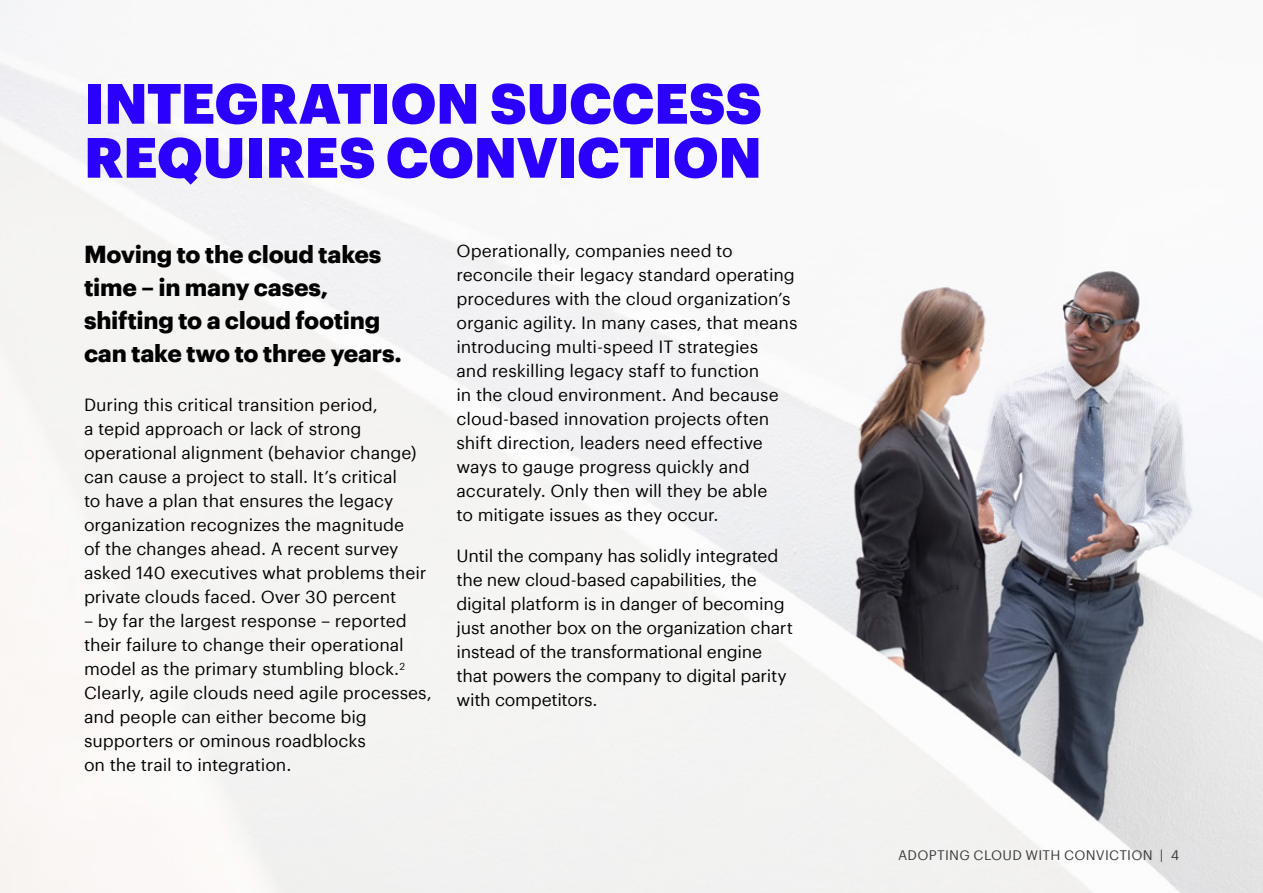
<style>
.page{position:relative;width:1263px;height:893px;background:#fff}
.page>*{position:absolute;margin:0;border:0;box-sizing:border-box;transform-origin:0 0}
.t1{font:900 55.5px/54px "Graphik";letter-spacing:-.005em;color:#2b00ff}
.t2{font:700 24px/33px "Graphik";letter-spacing:-.01em;color:#000}
.t3{font:17.25px/24px "Graphik";letter-spacing:-.01em;color:#000}
.t4{font:13.5px "Graphik";letter-spacing:.02em;color:#393a39}
</style>
<div class="page">
<img style="left:0;top:0;width:1263px;height:893px">
<h1 class="t1" style="left:84px;top:71px;width:679px">INTEGRATION SUCCESS<br>REQUIRES CONVICTION</h1>
<h2 class="t2" style="left:84px;top:235px;width:319px">Moving to the cloud takes time – in many cases, shifting to a cloud footing can take two to three years.</h2>
<p class="t3" style="left:84px;top:391px;width:344px">During this critical transition period,<br>a tepid approach or lack of strong operational alignment (behavior change) can cause a project to stall. It’s critical<br>to have a plan that ensures the legacy organization recognizes the magnitude<br>of the changes ahead. A recent survey asked 140 executives what problems their private clouds faced. Over 30 percent</p>
<p class="t3" style="left:84px;top:607px;width:349px">– by far the largest response – reported their failure to change their operational model as the primary stumbling block.<sup>2<br></sup>Clearly, agile clouds need agile processes, and people can either become big supporters or ominous roadblocks<br>on the trail to integration.</p>
<p class="t3" style="left:456px;top:237px;width:343px">Operationally, companies need to reconcile their legacy standard operating procedures with the cloud organization’s organic agility. In many cases, that means introducing multi-speed IT strategies<br>and reskilling legacy staff to function<br>in the cloud environment. And because cloud-based innovation projects often shift direction, leaders need effective ways to gauge progress quickly and accurately. Only then will they be able<br>to mitigate issues as they occur.</p>
<p class="t3" style="left:456px;top:542px;width:338px">Until the company has solidly integrated the new cloud-based capabilities, the digital platform is in danger of becoming just another box on the organization chart instead of the transformational engine that powers the company to digital parity with competitors.</p>
<p class="t4" style="left:898px;top:845px;width:283px">ADOPTING CLOUD WITH CONVICTION | 4</p>
</div>
